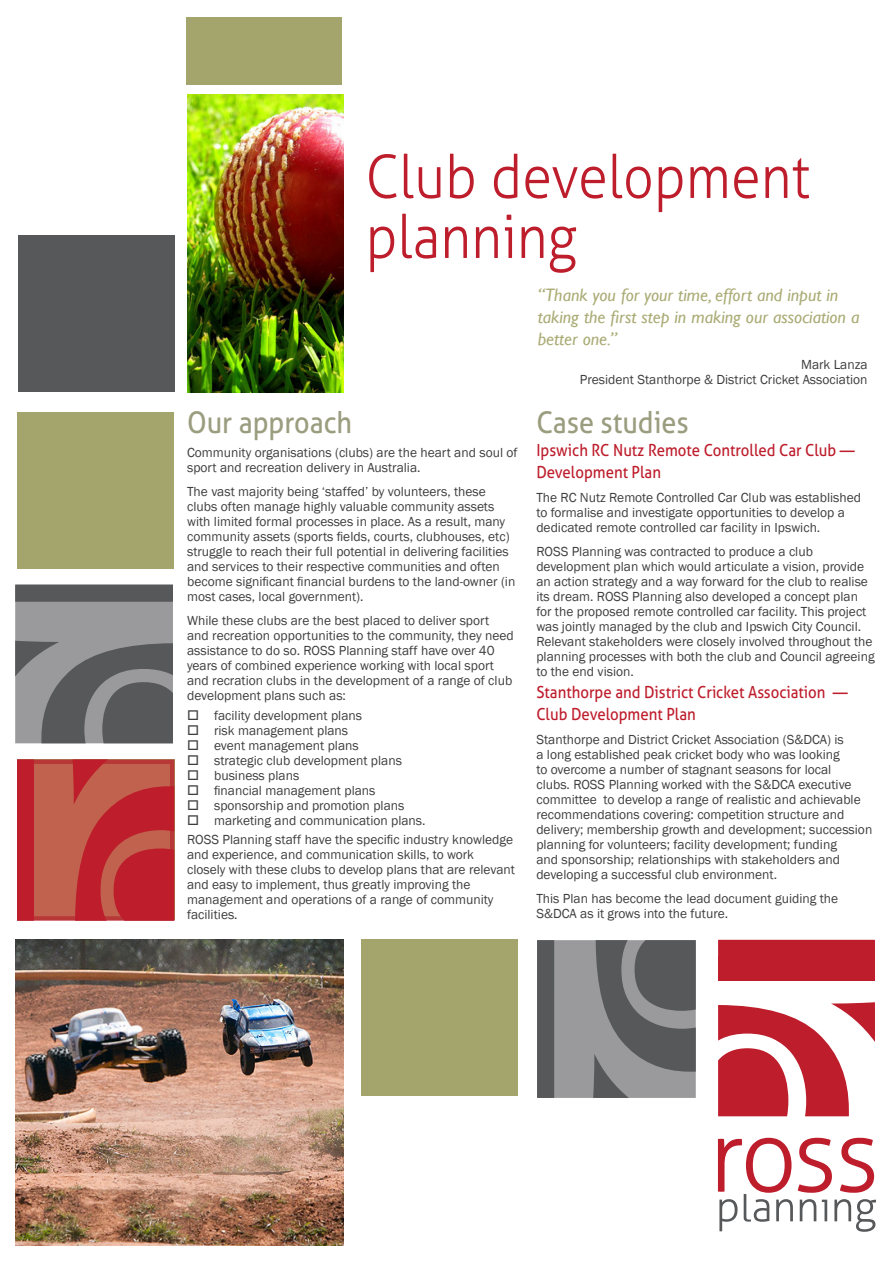
<style>
.page{position:relative;width:893px;height:1263px;background:#fff}
.page>*{position:absolute;margin:0;border:0;box-sizing:border-box;transform-origin:0 0}
.RP_Heading_1{font:300 60px/60px "Aller";color:#be1d2c;scale:.9 1}
.RP_Heading_2{font:30px "Aller";color:#9b9d7f;scale:.9 1}
.RP_Quotation{font:italic 18px/21.6px "Gill Sans";color:#abac76}
.Paragraph_Style_1{font:16.65px/21.6px "Aller";color:#be1d2c;scale:.9 1}
.RP_body_text{font:13.5px/15px "Franklin Gothic";color:#3e3e3f}
</style>
<div class="page">
<div style="left:17px;top:412px;width:157px;height:157px;background:#a3a56c"></div>
<div style="left:361px;top:939px;width:157px;height:157px;background:#a3a56c"></div>
<div style="left:18px;top:235px;width:156px;height:157px;background:#57585a"></div>
<img style="left:187px;top:94px;width:156px;height:298px">
<div style="left:186px;top:17px;width:156px;height:68px;background:#a3a56c"></div>
<img style="left:15px;top:939px;width:328px;height:307px">
<svg style="left:718px;top:1138px;width:158px;height:94px"></svg>
<svg style="left:718px;top:1002px;width:157px;height:114px"></svg>
<div style="left:718px;top:940px;width:157px;height:19px;background:#be1d2c"></div>
<div style="left:718px;top:956px;width:157px;height:25px;background:#be1d2c"></div>
<div style="left:17px;top:759px;width:157px;height:162px;background:#c1624e;border:4px solid #be1d2c"></div>
<div style="left:17px;top:759px;width:17px;height:162px;background:#be1d2c"></div>
<svg style="left:73px;top:759px;width:101px;height:162px"></svg>
<svg style="left:15px;top:585px;width:158px;height:158px;background:#79797b"></svg>
<svg style="left:537px;top:940px;width:159px;height:158px;background:#78797b"></svg>
<p class="RP_Heading_1" style="left:366px;top:147px;width:495px">Club development planning</p>
<p class="RP_Heading_2" style="left:187px;top:405px;width:185px">Our approach</p>
<p class="RP_body_text" style="left:187px;top:445px;width:332px">Community organisations (clubs) are the heart and soul of sport and recreation delivery in Australia.</p>
<p class="RP_body_text" style="left:187px;top:484px;width:330px">The vast majority being ‘staffed’ by volunteers, these clubs often manage highly valuable community assets with limited formal processes in place. As a result, many community assets (sports fields, courts, clubhouses, etc) struggle to reach their full potential in delivering facilities and services to their respective communities and often become significant financial burdens to the land-owner (in most cases, local government).</p>
<p class="RP_body_text" style="left:187px;top:613px;width:328px">While these clubs are the best placed to deliver sport and recreation opportunities to the community, they need assistance to do so. ROSS Planning staff have over 40 years of combined experience working with local sport and recration clubs in the development of a range of club development plans such as:</p>
<p class="RP_body_text" style="left:214px;top:708px;width:149px">facility development plans</p>
<p class="RP_body_text" style="left:214px;top:723px;width:136px">risk management plans</p>
<p class="RP_body_text" style="left:214px;top:738px;width:146px">event management plans</p>
<p class="RP_body_text" style="left:214px;top:753px;width:189px">strategic club development plans</p>
<p class="RP_body_text" style="left:214px;top:768px;width:87px">business plans</p>
<p class="RP_body_text" style="left:214px;top:783px;width:163px">financial management plans</p>
<p class="RP_body_text" style="left:214px;top:798px;width:192px">sponsorship and promotion plans</p>
<p class="RP_body_text" style="left:214px;top:813px;width:213px">marketing and communication plans.</p>
<p class="RP_body_text" style="left:187px;top:832px;width:329px">ROSS Planning staff have the specific industry knowledge and experience, and communication skills, to work closely with these clubs to develop plans that are relevant and easy to implement, thus greatly improving the management and operations of a range of community facilities.</p>
<p class="RP_Quotation" style="left:538px;top:285px;width:323px">“Thank you for your time, effort and input in taking the first step in making our association a better one.”</p>
<p class="RP_body_text" style="left:580px;top:357px;width:289px;text-align:right">Mark Lanza<br>President Stanthorpe &amp; District Cricket Association</p>
<p class="RP_Heading_2" style="left:536px;top:405px;width:171px">Case studies</p>
<p class="Paragraph_Style_1" style="left:536px;top:439px;width:355px">Ipswich RC Nutz Remote Controlled Car Club —</p>
<p class="Paragraph_Style_1" style="left:536px;top:461px;width:140px">Development Plan</p>
<p class="RP_body_text" style="left:536px;top:490px;width:326px">The RC Nutz Remote Controlled Car Club was established to formalise and investigate opportunities to develop a dedicated remote controlled car facility in Ipswich.</p>
<p class="RP_body_text" style="left:536px;top:544px;width:340px">ROSS Planning was contracted to produce a club development plan which would articulate a vision, provide an action strategy and a way forward for the club to realise its dream. ROSS Planning also developed a concept plan for the proposed remote controlled car facility. This project was jointly managed by the club and Ipswich City Council.<br>Relevant stakeholders were closely involved throughout the planning processes with both the club and Council agreeing to the end vision.</p>
<p class="Paragraph_Style_1" style="left:536px;top:681px;width:347px">Stanthorpe and District Cricket Association —<br>Club Development Plan</p>
<p class="RP_body_text" style="left:536px;top:732px;width:337px">Stanthorpe and District Cricket Association (S&amp;DCA) is<br>a long established peak cricket body who was looking<br>to overcome a number of stagnant seasons for local<br>clubs. ROSS Planning worked with the S&amp;DCA executive committee to develop a range of realistic and achievable recommendations covering: competition structure and delivery; membership growth and development; succession planning for volunteers; facility development; funding<br>and sponsorship; relationships with stakeholders and developing a successful club environment.</p>
<p class="RP_body_text" style="left:536px;top:891px;width:303px">This Plan has become the lead document guiding the<br>S&amp;DCA as it grows into the future.</p>
</div>
